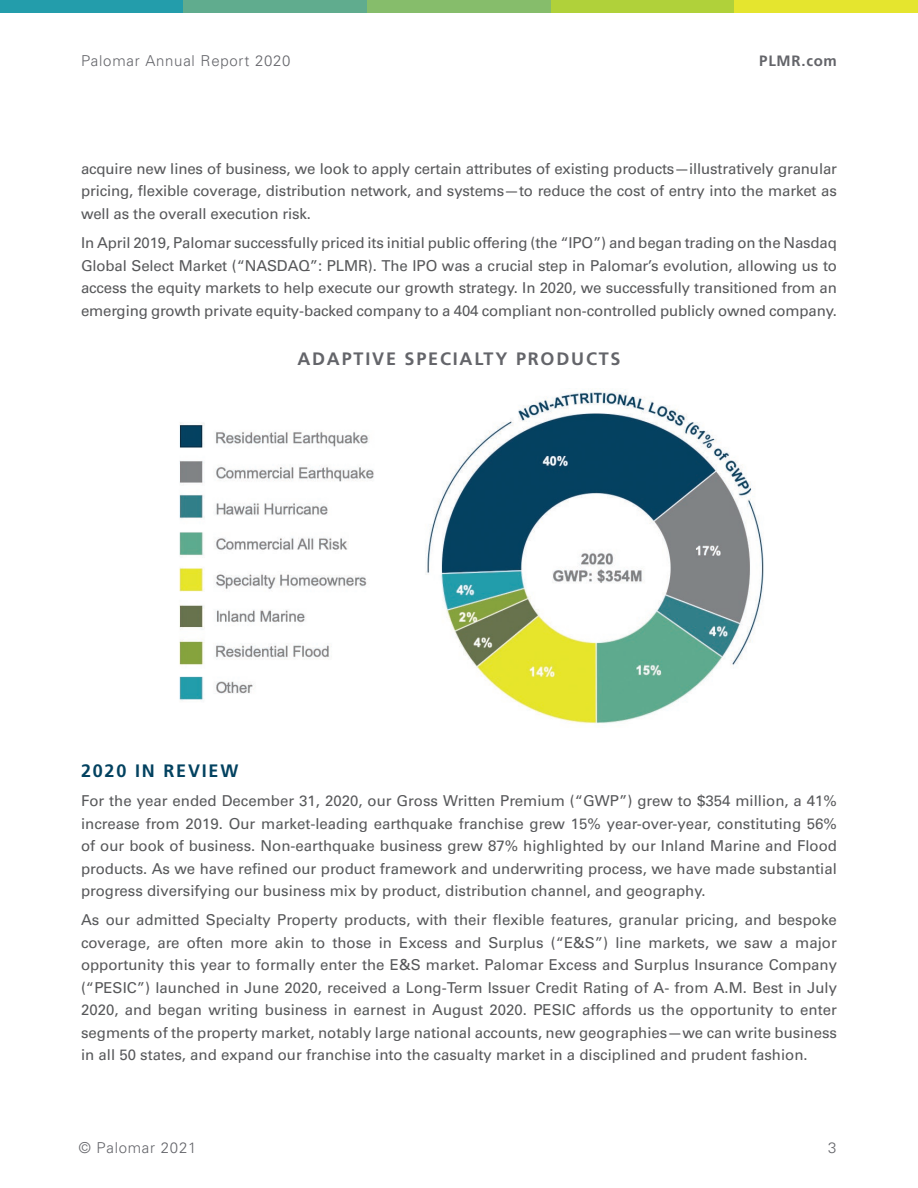
<style>
.page{position:relative;width:918px;height:1188px;background:#fff}
.page>*{position:absolute;margin:0;border:0;box-sizing:border-box;transform-origin:0 0}
.t1{font:700 18px "Frutiger";letter-spacing:.1em;color:#64656a}
.t2{font:700 18px "Frutiger";letter-spacing:.1em;color:#034260}
.t3{font:15px/22.5px "Univers LT 55 Rm";letter-spacing:-.01em;color:#57585a;text-align:justify}
.t4{font:15px "Univers LT 45 Lt";letter-spacing:.05em;color:#64656a}
.t5{font:700 15px "Frutiger";letter-spacing:.05em;color:#64656a}
</style>
<div class="page">
<div style="left:0;top:0;width:184px;height:13px;background:#239dab"></div>
<div style="left:367px;top:0;width:184px;height:13px;background:#86bd6b"></div>
<div style="left:184px;top:0;width:183px;height:13px;background:#60ac8e"></div>
<div style="left:551px;top:0;width:183px;height:13px;background:#b0d13a"></div>
<div style="left:734px;top:0;width:184px;height:13px;background:#e5e52e"></div>
<img style="left:179px;top:392px;width:585px;height:332px">
<p class="t4" style="left:81px;top:52px;width:211px">Palomar Annual Report 2020</p>
<p class="t5" style="left:759px;top:52px;width:79px">PLMR.com</p>
<p class="t3" style="left:81px;top:158px;width:758px">acquire new lines of business, we look to apply certain attributes of existing products—illustratively granular pricing, flexible coverage, distribution network, and systems—to reduce the cost of entry into the market as well as the overall execution risk.</p>
<p class="t3" style="left:81px;top:232px;width:758px">In April 2019, Palomar successfully priced its initial public offering (the “IPO”) and began trading on the Nasdaq Global Select Market (“NASDAQ”: PLMR). The IPO was a crucial step in Palomar’s evolution, allowing us to access the equity markets to help execute our growth strategy. In 2020, we successfully transitioned from an emerging growth private equity-backed company to a 404 compliant non-controlled publicly owned company.</p>
<p class="t1" style="left:297px;top:348px;width:325px">ADAPTIVE SPECIALTY PRODUCTS</p>
<p class="t2" style="left:81px;top:760px;width:159px">2020 IN REVIEW</p>
<p class="t3" style="left:81px;top:790px;width:758px">For the year ended December 31, 2020, our Gross Written Premium (“GWP”) grew to $354 million, a 41% increase from 2019. Our market-leading earthquake franchise grew 15% year-over-year, constituting 56% of our book of business. Non-earthquake business grew 87% highlighted by our Inland Marine and Flood products. As we have refined our product framework and underwriting process, we have made substantial progress diversifying our business mix by product, distribution channel, and geography.</p>
<p class="t3" style="left:81px;top:909px;width:758px">As our admitted Specialty Property products, with their flexible features, granular pricing, and bespoke coverage, are often more akin to those in Excess and Surplus (“E&amp;S”) line markets, we saw a major opportunity this year to formally enter the E&amp;S market. Palomar Excess and Surplus Insurance Company (“PESIC”) launched in June 2020, received a Long-Term Issuer Credit Rating of A- from A.M. Best in July 2020, and began writing business in earnest in August 2020. PESIC affords us the opportunity to enter segments of the property market, notably large national accounts, new geographies—we can write business in all 50 states, and expand our franchise into the casualty market in a disciplined and prudent fashion.</p>
<p class="t4" style="left:79px;top:1139px;width:119px">© Palomar 2021</p>
<p class="t4" style="left:828px;top:1139px;width:10px">3</p>
</div>
